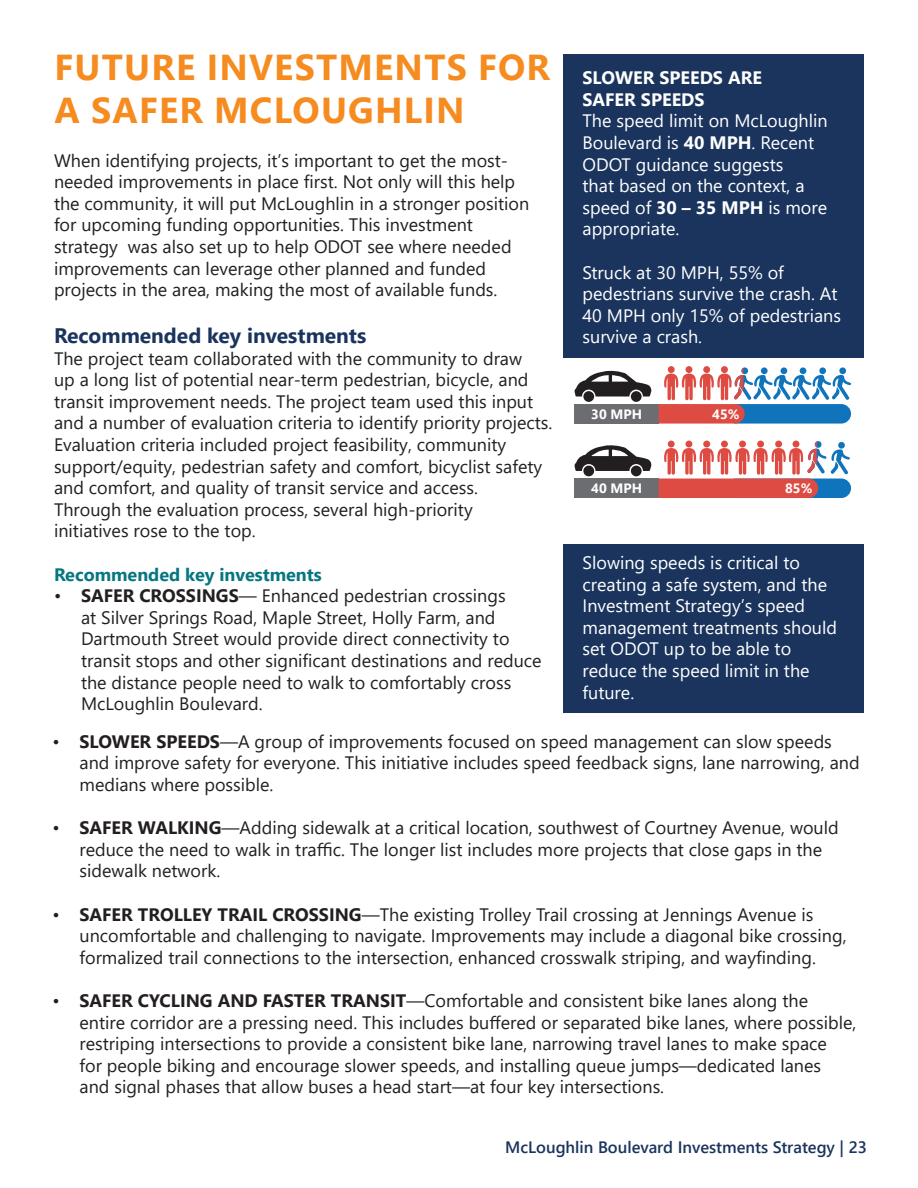
<style>
.page{position:relative;width:918px;height:1188px;background:#fff}
.page>*{position:absolute;margin:0;border:0;box-sizing:border-box;transform-origin:0 0}
.t1{font:700 36px/43.2px "Segoe UI";letter-spacing:.035em;color:#f68b1f}
.t2{font:700 21px "Segoe UI";color:#1a345d}
.t3{font:18px/21.6px "Segoe UI";color:#231f20}
.t4{font:18px/21.6px "Segoe UI";color:#fff}
.t5{font:700 18px/21.6px "Segoe UI";color:#fff}
.t6{font:700 18px "Segoe UI";color:#067781}
.t7{font:600 16.5px "Segoe UI";color:#1a345d}
.t8{font:700 13.5px "Segoe UI";color:#fff}
.s1{font-weight:700}
</style>
<div class="page">
<div style="left:564px;top:54px;width:300px;height:659px;background:#1a345d"></div>
<div style="left:564px;top:358px;width:300px;height:185px;background:#fff"></div>
<div style="left:686px;top:366px;width:6px;height:7px;background:#de4b42;border-radius:50%"></div>
<div style="left:721px;top:366px;width:7px;height:7px;background:#de4b42;border-radius:50%"></div>
<svg style="left:574px;top:368px;width:277px;height:56px"></svg>
<svg style="left:574px;top:441px;width:277px;height:57px"></svg>
<h1 class="t1" style="left:55px;top:43px;width:497px">FUTURE INVESTMENTS FOR<br>A SAFER MCLOUGHLIN</h1>
<p class="t3" style="left:54px;top:148px;width:477px">When identifying projects, it’s important to get the most&shy;needed improvements in place first. Not only will this help the community, it will put McLoughlin in a stronger position for upcoming funding opportunities. This investment strategy was also set up to help ODOT see where needed improvements can leverage other planned and funded projects in the area, making the most of available funds.</p>
<p class="t2" style="left:54px;top:316px;width:314px">Recommended key investments</p>
<p class="t3" style="left:54px;top:346px;width:500px">The project team collaborated with the community to draw<br>up a long list of potential near-term pedestrian, bicycle, and transit improvement needs. The project team used this input and a number of evaluation criteria to identify priority projects.<br>Evaluation criteria included project feasibility, community support/equity, pedestrian safety and comfort, bicyclist safety and comfort, and quality of transit service and access.<br>Through the evaluation process, several high-priority<br>initiatives rose to the top.</p>
<p class="t6" style="left:54px;top:557px;width:269px">Recommended key investments</p>
<p class="t3" style="left:81px;top:583px;width:462px;text-indent:-27px">• <span class="s1">SAFER CROSSINGS</span>— Enhanced pedestrian crossings<br>at Silver Springs Road, Maple Street, Holly Farm, and Dartmouth Street would provide direct connectivity to transit stops and other significant destinations and reduce the distance people need to walk to comfortably cross McLoughlin Boulevard.</p>
<p class="t3" style="left:80px;top:729px;width:782px;text-indent:-27px">• <span class="s1">SLOWER SPEEDS</span>—A group of improvements focused on speed management can slow speeds and improve safety for everyone. This initiative includes speed feedback signs, lane narrowing, and medians where possible.</p>
<p class="t3" style="left:80px;top:815px;width:761px;text-indent:-27px">• <span class="s1">SAFER WALKING</span>—Adding sidewalk at a critical location, southwest of Courtney Avenue, would reduce the need to walk in traffic. The longer list includes more projects that close gaps in the sidewalk network.</p>
<p class="t3" style="left:80px;top:902px;width:769px;text-indent:-27px">• <span class="s1">SAFER TROLLEY TRAIL CROSSING</span>—The existing Trolley Trail crossing at Jennings Avenue is uncomfortable and challenging to navigate. Improvements may include a diagonal bike crossing, formalized trail connections to the intersection, enhanced crosswalk striping, and wayfinding.</p>
<p class="t3" style="left:80px;top:988px;width:778px;text-indent:-27px">• <span class="s1">SAFER CYCLING AND FASTER TRANSIT</span>—Comfortable and consistent bike lanes along the entire corridor are a pressing need. This includes buffered or separated bike lanes, where possible, restriping intersections to provide a consistent bike lane, narrowing travel lanes to make space<br>for people biking and encourage slower speeds, and installing queue jumps—dedicated lanes<br>and signal phases that allow buses a head start—at four key intersections.</p>
<p class="t5" style="left:583px;top:66px;width:181px">SLOWER SPEEDS ARE<br>SAFER SPEEDS</p>
<p class="t4" style="left:583px;top:109px;width:247px">The speed limit on McLoughlin<br>Boulevard is <span class="s1">40 MPH</span>. Recent<br>ODOT guidance suggests<br>that based on the context, a speed of <span class="s1">30 – 35 MPH</span> is more appropriate.</p>
<p class="t4" style="left:583px;top:260px;width:260px">Struck at 30 MPH, 55% of pedestrians survive the crash. At<br>40 MPH only 15% of pedestrians survive a crash.</p>
<p class="t8" style="left:591px;top:402px;width:52px">30 MPH</p>
<p class="t8" style="left:712px;top:402px;width:29px">45%</p>
<p class="t8" style="left:591px;top:476px;width:52px">40 MPH</p>
<p class="t8" style="left:785px;top:476px;width:29px">85%</p>
<p class="t4" style="left:583px;top:550px;width:256px">Slowing speeds is critical to creating a safe system, and the<br>Investment Strategy’s speed management treatments should set ODOT up to be able to reduce the speed limit in the future.</p>
<p class="t7" style="left:505px;top:1131px;width:363px">McLoughlin Boulevard Investments Strategy | 23</p>
</div>
